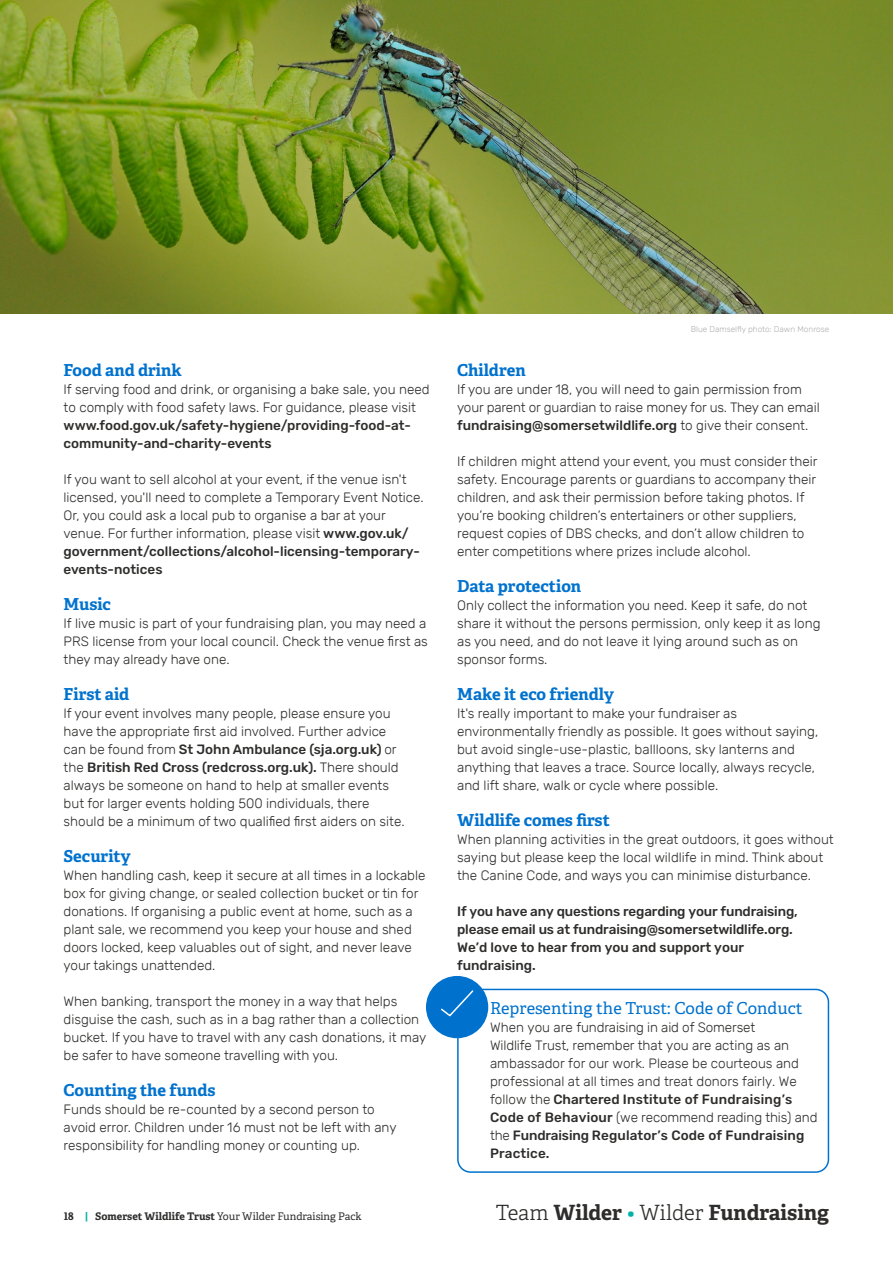
<style>
.page{position:relative;width:893px;height:1263px;background:#fff}
.page>*{position:absolute;margin:0;border:0;box-sizing:border-box;transform-origin:0 0}
.t1{font:700 21px "Adelle";color:#2e2d2c}
.t2{font:700 16.5px "Adelle";color:#0072ce}
.t3{font:16.5px "Adelle";color:#0072ce}
.t4{font:300 13.5px/18px "Rubik";color:#2e2d2c}
.t5{font:500 13.5px/18px "Rubik";letter-spacing:-.01em;color:#2e2d2c}
.t6{font:10.5px "Adelle";color:#2e2d2c}
.t7{font:300 8.25px "Rubik";color:#b1b1b1}
.s1{font-weight:500}
.s2{font-weight:700}
.s3{font-weight:700;color:#00b2a9}
.s4{font-weight:300}
.s5{font-weight:300;color:#00b2a9}
</style>
<div class="page">
<img style="left:0;top:0;width:893px;height:314px">
<div style="left:457px;top:989px;width:372px;height:184px;border:2px solid #0072ce;border-radius:13px"></div>
<div style="left:426px;top:976px;width:62px;height:62px;background:#0072ce;border-radius:50%"></div>
<svg style="left:441px;top:990px;width:33px;height:27px"></svg>
<p class="t2" style="left:64px;top:358px;width:120px">Food and drink</p>
<p class="t4" style="left:64px;top:381px;width:368px">If serving food and drink, or organising a bake sale, you need to comply with food safety laws. For guidance, please visit</p>
<p class="t5" style="left:64px;top:417px;width:349px">www.food.gov.uk/safety-hygiene/providing-food-at&shy;community-and-charity-events</p>
<p class="t4" style="left:64px;top:471px;width:362px">If you want to sell alcohol at your event, if the venue isn't licensed, you'll need to complete a Temporary Event Notice.<br>Or, you could ask a local pub to organise a bar at your venue. For further information, please visit <span class="s1">www.gov.uk/ government/collections/alcohol-licensing-temporary&shy;events-notices</span></p>
<p class="t2" style="left:64px;top:592px;width:49px">Music</p>
<p class="t4" style="left:64px;top:615px;width:366px;text-align:justify">If live music is part of your fundraising plan, you may need a PRS license from your local council. Check the venue first as they may already have one.</p>
<p class="t2" style="left:64px;top:682px;width:67px">First aid</p>
<p class="t4" style="left:64px;top:705px;width:343px">If your event involves many people, please ensure you have the appropriate first aid involved. Further advice can be found from <span class="s1">St John Ambulance (sja.org.uk)</span> or the <span class="s1">British Red Cross (redcross.org.uk).</span> There should always be someone on hand to help at smaller events but for larger events holding 500 individuals, there should be a minimum of two qualified first aiders on site.</p>
<p class="t2" style="left:64px;top:844px;width:69px">Security</p>
<p class="t4" style="left:64px;top:867px;width:363px">When handling cash, keep it secure at all times in a lockable box for giving change, or sealed collection bucket or tin for donations. If organising a public event at home, such as a plant sale, we recommend you keep your house and shed doors locked, keep valuables out of sight, and never leave your takings unattended.</p>
<p class="t4" style="left:64px;top:993px;width:364px">When banking, transport the money in a way that helps disguise the cash, such as in a bag rather than a collection bucket. If you have to travel with any cash donations, it may be safer to have someone travelling with you.</p>
<p class="t2" style="left:64px;top:1078px;width:153px">Counting the funds</p>
<p class="t4" style="left:64px;top:1101px;width:334px">Funds should be re-counted by a second person to avoid error. Children under 16 must not be left with any responsibility for handling money or counting up.</p>
<p class="t7" style="left:691px;top:324px;width:140px">Blue Damselfly photo: Dawn Monrose</p>
<p class="t2" style="left:457px;top:358px;width:70px">Children</p>
<p class="t4" style="left:457px;top:381px;width:364px">If you are under 18, you will need to gain permission from your parent or guardian to raise money for us. They can email <span class="s1">fundraising@somersetwildlife.org</span> to give their consent.</p>
<p class="t4" style="left:457px;top:453px;width:362px">If children might attend your event, you must consider their safety. Encourage parents or guardians to accompany their children, and ask their permission before taking photos. If you’re booking children’s entertainers or other suppliers, request copies of DBS checks, and don’t allow children to enter competitions where prizes include alcohol.</p>
<p class="t2" style="left:457px;top:574px;width:126px">Data protection</p>
<p class="t4" style="left:457px;top:597px;width:365px">Only collect the information you need. Keep it safe, do not share it without the persons permission, only keep it as long as you need, and do not leave it lying around such as on sponsor forms.</p>
<p class="t2" style="left:457px;top:682px;width:158px">Make it eco friendly</p>
<p class="t4" style="left:457px;top:705px;width:363px">It's really important to make your fundraiser as environmentally friendly as possible. It goes without saying, but avoid single-use-plastic, ballloons, sky lanterns and anything that leaves a trace. Source locally, always recycle, and lift share, walk or cycle where possible.</p>
<p class="t2" style="left:457px;top:808px;width:154px">Wildlife comes first</p>
<p class="t4" style="left:457px;top:831px;width:378px">When planning activities in the great outdoors, it goes without saying but please keep the local wildlife in mind. Think about the Canine Code, and ways you can minimise disturbance.</p>
<p class="t5" style="left:457px;top:903px;width:342px">If you have any questions regarding your fundraising, please email us at fundraising@somersetwildlife.org.<br>We’d love to hear from you and support your fundraising.</p>
<p class="t3" style="left:490px;top:996px;width:314px">Representing the Trust: Code of Conduct</p>
<p class="t4" style="left:490px;top:1018px;width:329px">When you are fundraising in aid of Somerset<br>Wildlife Trust, remember that you are acting as an ambassador for our work. Please be courteous and professional at all times and treat donors fairly. We follow the <span class="s1">Chartered Institute of Fundraising’s Code of Behaviour</span> (we recommend reading this) and the <span class="s1">Fundraising Regulator’s Code of Fundraising Practice.</span></p>
<p class="t6" style="left:64px;top:1209px;width:299px"><span class="s2">18</span> <span class="s3">|</span> <span class="s2">Somerset Wildlife Trust</span> Your Wilder Fundraising Pack</p>
<h1 class="t1" style="left:496px;top:1198px;width:335px"><span class="s4">Team</span> Wilder <span class="s5">•</span> <span class="s4">Wilder</span> Fundraising</h1>
</div>
